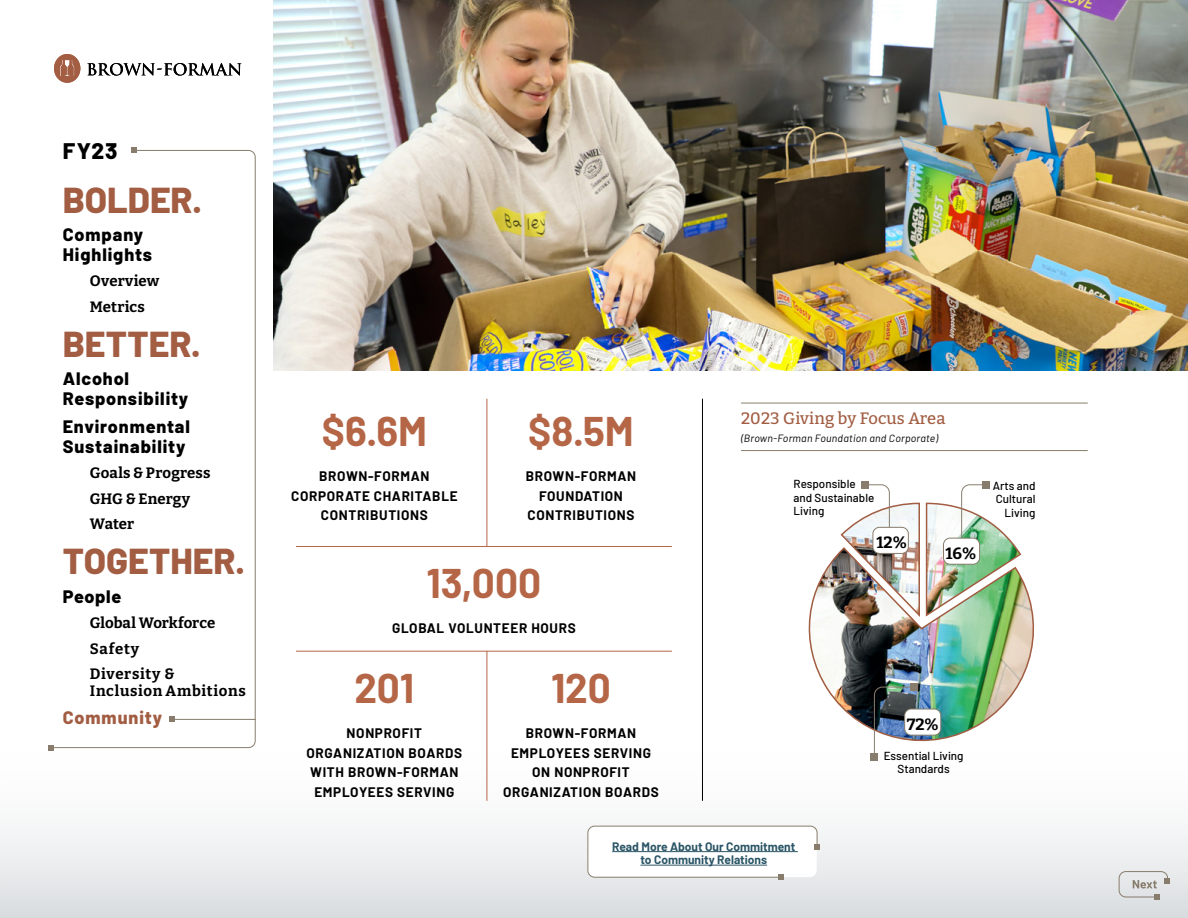
<style>
.page{position:relative;width:1188px;height:918px;background:#fff}
.page>*{position:absolute;margin:0;border:0;box-sizing:border-box;transform-origin:0 0}
.t1{font:700 40.5px "Barlow";letter-spacing:-.005em;color:#b56646}
.t2{font:800 36px "Barlow";color:#a25d42}
.t3{font:800 22.5px "Barlow";color:#000}
.t4{font:800 18px/19.5px "Barlow";letter-spacing:.05em;color:#000}
.t5{font:800 18px "Barlow";letter-spacing:.05em;color:#a25d42}
.t6{font:500 16.5px "Bitter";letter-spacing:.01em;color:#a25d42}
.t7{font:700 16.2px "Bitter";color:#000}
.t8{font:700 15px/25.5px "Bitter";letter-spacing:.015em;color:#000}
.t9{font:700 15px "Bitter";letter-spacing:.04em;color:#000}
.t10{font:700 13.5px/19.5px "Barlow";letter-spacing:.05em;color:#000;text-align:center}
.t11{font:700 12px/13.5px "Barlow";color:#2a5566;text-align:center}
.t12{font:500 11.7px/13.5px "Barlow";color:#000}
.t13{font:italic 10.5px "Barlow";letter-spacing:.02em;color:#000}
</style>
<div class="page">
<div style="left:0;top:738px;width:1188px;height:180px;background:linear-gradient(to bottom,#fff,#dee1e3)"></div>
<hr style="left:702px;top:399px;width:1px;height:402px;background:#000">
<hr style="left:741px;top:450px;width:347px;height:1px;background:#887d6d">
<hr style="left:741px;top:403px;width:347px;height:1px;background:#887d6d">
<img style="left:796px;top:502px;width:253px;height:256px">
<svg style="left:961px;top:484px;width:26px;height:64px"></svg>
<div style="left:983px;top:481px;width:7px;height:7px;background:#887d6d"></div>
<svg style="left:864px;top:484px;width:26px;height:58px"></svg>
<div style="left:861px;top:481px;width:7px;height:7px;background:#887d6d"></div>
<div style="left:944px;top:538px;width:36px;height:26px;background:#fff;border-radius:7px"></div>
<div style="left:943px;top:538px;width:37px;height:27px;border:1px solid #887d6d;border-radius:7px"></div>
<svg style="left:874px;top:686px;width:41px;height:72px"></svg>
<div style="left:910px;top:683px;width:8px;height:8px;background:#887d6d"></div>
<div style="left:871px;top:753px;width:7px;height:8px;background:#887d6d"></div>
<div style="left:905px;top:709px;width:36px;height:26px;background:#fff;border-radius:7px"></div>
<div style="left:904px;top:709px;width:37px;height:27px;border:1px solid #887d6d;border-radius:7px"></div>
<div style="left:873px;top:527px;width:35px;height:26px;background:#fff;border-radius:7px"></div>
<div style="left:872px;top:527px;width:37px;height:27px;border:1px solid #887d6d;border-radius:7px"></div>
<svg style="left:587px;top:825px;width:233px;height:55px"></svg>
<img style="left:274px;top:0;width:914px;height:371px">
<hr style="left:296px;top:546px;width:376px;height:1px;background:#b56646">
<hr style="left:487px;top:651px;width:1px;height:150px;background:#b56646">
<hr style="left:296px;top:651px;width:376px;height:1px;background:#b56646">
<hr style="left:487px;top:399px;width:1px;height:148px;background:#b56646">
<svg style="left:1118px;top:871px;width:52px;height:29px;background:#d2d2d1"></svg>
<svg style="left:50px;top:150px;width:206px;height:598px"></svg>
<svg style="left:131px;top:147px;width:6px;height:6px"></svg>
<svg style="left:48px;top:745px;width:6px;height:6px"></svg>
<hr style="left:172px;top:719px;width:84px;height:1px;background:#887d6d">
<svg style="left:169px;top:716px;width:6px;height:6px"></svg>
<svg style="left:87px;top:63px;width:154px;height:13px"></svg>
<svg style="left:54px;top:54px;width:26px;height:29px"></svg>
<h3 class="t3" style="left:63px;top:134px;width:56px">FY23</h3>
<h2 class="t2" style="left:63px;top:173px;width:141px">BOLDER.</h2>
<h3 class="t4" style="left:63px;top:224px;width:91px">Company<br>Highlights</h3>
<p class="t8" style="left:90px;top:268px;width:71px">Overview<br>Metrics</p>
<h2 class="t2" style="left:63px;top:317px;width:139px">BETTER.</h2>
<h3 class="t4" style="left:63px;top:368px;width:127px">Alcohol<br>Responsibility</h3>
<h3 class="t4" style="left:63px;top:416px;width:129px">Environmental<br>Sustainability</h3>
<p class="t8" style="left:90px;top:460px;width:122px">Goals &amp; Progress<br>GHG &amp; Energy<br>Water</p>
<h2 class="t2" style="left:63px;top:534px;width:184px">TOGETHER.</h2>
<h3 class="t4" style="left:63px;top:585px;width:60px">People</h3>
<p class="t8" style="left:90px;top:610px;width:127px">Global Workforce<br>Safety<br>Diversity &amp;</p>
<p class="t9" style="left:90px;top:681px;width:157px">Inclusion Ambitions</p>
<h3 class="t5" style="left:63px;top:704px;width:101px">Community</h3>
<p class="t1" style="left:322px;top:402px;width:107px">$6.6M</p>
<p class="t10" style="left:291px;top:466px;width:168px">BROWN-FORMAN<br>CORPORATE CHARITABLE<br>CONTRIBUTIONS</p>
<p class="t1" style="left:528px;top:402px;width:107px">$8.5M</p>
<p class="t10" style="left:526px;top:466px;width:112px">BROWN-FORMAN<br>FOUNDATION<br>CONTRIBUTIONS</p>
<p class="t1" style="left:427px;top:554px;width:116px">13,000</p>
<p class="t10" style="left:392px;top:618px;width:185px">GLOBAL VOLUNTEER HOURS</p>
<p class="t1" style="left:354px;top:658px;width:61px">201</p>
<p class="t10" style="left:307px;top:722px;width:157px">NONPROFIT<br>ORGANIZATION BOARDS<br>WITH BROWN-FORMAN<br>EMPLOYEES SERVING</p>
<p class="t1" style="left:551px;top:658px;width:61px">120</p>
<p class="t10" style="left:503px;top:722px;width:157px">BROWN-FORMAN<br>EMPLOYEES SERVING<br>ON NONPROFIT<br>ORGANIZATION BOARDS</p>
<h3 class="t6" style="left:741px;top:408px;width:206px">2023 Giving by Focus Area</h3>
<h3 class="t13" style="left:741px;top:431px;width:199px">(Brown-Forman Foundation and Corporate)</h3>
<p class="t12" style="left:794px;top:476px;width:82px">Responsible and Sustainable<br>Living</p>
<p class="t7" style="left:877px;top:532px;width:32px">12%</p>
<p class="t7" style="left:945px;top:543px;width:32px">16%</p>
<p class="t12" style="left:993px;top:478px;width:44px;text-align:right">Arts and<br>Cultural<br>Living</p>
<p class="t7" style="left:907px;top:714px;width:33px">72%</p>
<p class="t12" style="left:884px;top:748px;width:81px;text-align:center">Essential Living<br>Standards</p>
<p class="t11" style="left:612px;top:839px;width:185px">Read More About Our Commitment to Community Relations</p>
</div>
